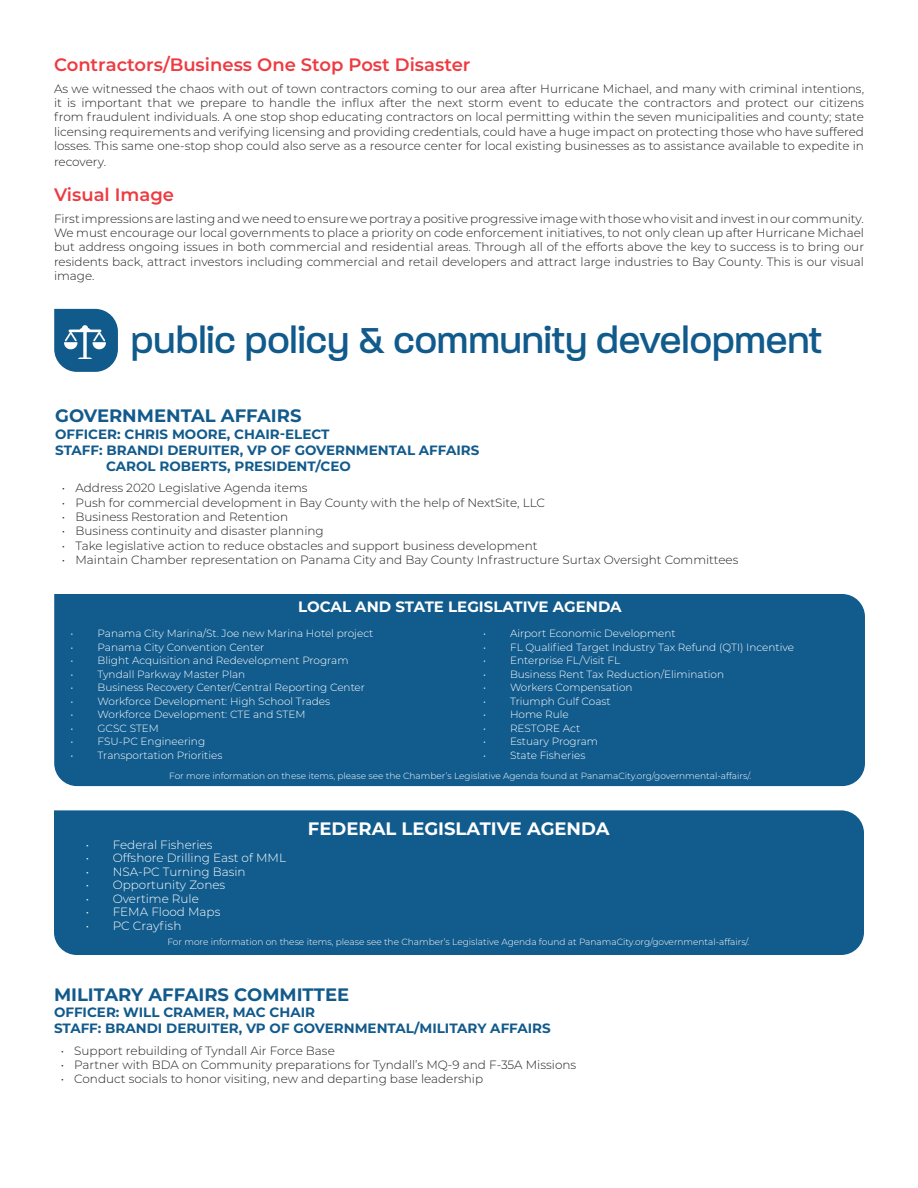
<style>
.page{position:relative;width:918px;height:1188px;background:#fff}
.page>*{position:absolute;margin:0;border:0;box-sizing:border-box;transform-origin:0 0}
.t1{font:500 39px "Paralucent";color:#115a8c}
.t2{font:600 18px "Montserrat";color:#ee3a41}
.t3{font:700 18px "Montserrat";color:#115a8c}
.t4{font:700 18px "Montserrat";color:#fff}
.t5{font:700 15px "Montserrat";color:#fff}
.t6{font:700 13.5px "Montserrat";color:#115a8c}
.t7{font:300 12px/14.4px "Montserrat";color:#231f20;text-align:justify}
.t8{font:300 12px "Montserrat";color:#fff}
.t9{font:300 10.5px "Montserrat";color:#fff}
.t10{font:300 9px "Montserrat";color:#fff}
</style>
<div class="page">
<svg style="left:54px;top:309px;width:64px;height:63px"></svg>
<div style="left:54px;top:594px;width:811px;height:192px;background:#115b8d"></div>
<img style="left:65px;top:322px;width:41px;height:37px">
<div style="left:54px;top:810px;width:810px;height:145px;background:#115b8d"></div>
<p class="t2" style="left:54px;top:52px;width:418px">Contractors/Business One Stop Post Disaster</p>
<p class="t7" style="left:54px;top:81px;width:812px">As we witnessed the chaos with out of town contractors coming to our area after Hurricane Michael, and many with criminal intentions, it is important that we prepare to handle the influx after the next storm event to educate the contractors and protect our citizens from fraudulent individuals. A one stop shop educating contractors on local permitting within the seven municipalities and county; state licensing requirements and verifying licensing and providing credentials, could have a huge impact on protecting those who have suffered losses. This same one-stop shop could also serve as a resource center for local existing businesses as to assistance available to expedite in</p>
<p class="t7" style="left:54px;top:155px;width:54px">recovery.</p>
<p class="t2" style="left:54px;top:182px;width:122px">Visual Image</p>
<p class="t7" style="left:54px;top:211px;width:812px">First impressions are lasting and we need to ensure we portray a positive progressive image with those who visit and invest in our community.<br>We must encourage our local governments to place a priority on code enforcement initiatives, to not only clean up after Hurricane Michael but address ongoing issues in both commercial and residential areas. Through all of the efforts above the key to success is to bring our residents back, attract investors including commercial and retail developers and attract large industries to Bay County. This is our visual image.</p>
<p class="t1" style="left:131px;top:318px;width:692px">public policy &amp; community development</p>
<p class="t3" style="left:55px;top:403px;width:248px">GOVERNMENTAL AFFAIRS</p>
<p class="t6" style="left:55px;top:424px;width:276px">OFFICER: CHRIS MOORE, CHAIR-ELECT</p>
<p class="t6" style="left:55px;top:440px;width:426px">STAFF: BRANDI DERUITER, VP OF GOVERNMENTAL AFFAIRS</p>
<p class="t6" style="left:106px;top:456px;width:246px">CAROL ROBERTS, PRESIDENT/CEO</p>
<p class="t7" style="left:62px;top:480px;width:247px">• Address 2020 Legislative Agenda items</p>
<p class="t7" style="left:62px;top:495px;width:485px">• Push for commercial development in Bay County with the help of NextSite, LLC</p>
<p class="t7" style="left:62px;top:509px;width:228px">• Business Restoration and Retention</p>
<p class="t7" style="left:62px;top:524px;width:263px">• Business continuity and disaster planning</p>
<p class="t7" style="left:62px;top:538px;width:477px">• Take legislative action to reduce obstacles and support business development</p>
<p class="t7" style="left:62px;top:552px;width:678px">• Maintain Chamber representation on Panama City and Bay County Infrastructure Surtax Oversight Committees</p>
<p class="t5" style="left:298px;top:595px;width:325px">LOCAL AND STATE LEGISLATIVE AGENDA</p>
<p class="t9" style="left:71px;top:626px;width:304px">• Panama City Marina/St. Joe new Marina Hotel project</p>
<p class="t9" style="left:71px;top:640px;width:195px">• Panama City Convention Center</p>
<p class="t9" style="left:71px;top:653px;width:280px">• Blight Acquisition and Redevelopment Program</p>
<p class="t9" style="left:71px;top:667px;width:176px">• Tyndall Parkway Master Plan</p>
<p class="t9" style="left:71px;top:680px;width:296px">• Business Recovery Center/Central Reporting Center</p>
<p class="t9" style="left:71px;top:694px;width:261px">• Workforce Development: High School Trades</p>
<p class="t9" style="left:71px;top:707px;width:236px">• Workforce Development: CTE and STEM</p>
<p class="t9" style="left:71px;top:721px;width:90px">• GCSC STEM</p>
<p class="t9" style="left:71px;top:734px;width:136px">• FSU-PC Engineering</p>
<p class="t9" style="left:71px;top:748px;width:153px">• Transportation Priorities</p>
<p class="t10" style="left:169px;top:770px;width:583px">For more information on these items, please see the Chamber’s Legislative Agenda found at PanamaCity.org/governmental-affairs/.</p>
<p class="t9" style="left:483px;top:626px;width:194px">• Airport Economic Development</p>
<p class="t9" style="left:483px;top:640px;width:313px">• FL Qualified Target Industry Tax Refund (QTI) Incentive</p>
<p class="t9" style="left:483px;top:653px;width:139px">• Enterprise FL/Visit FL</p>
<p class="t9" style="left:483px;top:667px;width:243px">• Business Rent Tax Reduction/Elimination</p>
<p class="t9" style="left:483px;top:680px;width:151px">• Workers Compensation</p>
<p class="t9" style="left:483px;top:694px;width:129px">• Triumph Gulf Coast</p>
<p class="t9" style="left:483px;top:707px;width:87px">• Home Rule</p>
<p class="t9" style="left:483px;top:721px;width:99px">• RESTORE Act</p>
<p class="t9" style="left:483px;top:734px;width:117px">• Estuary Program</p>
<p class="t9" style="left:483px;top:748px;width:104px">• State Fisheries</p>
<p class="t4" style="left:308px;top:816px;width:303px">FEDERAL LEGISLATIVE AGENDA</p>
<p class="t8" style="left:86px;top:836px;width:128px">• Federal Fisheries</p>
<p class="t8" style="left:86px;top:850px;width:202px">• Offshore Drilling East of MML</p>
<p class="t8" style="left:86px;top:863px;width:161px">• NSA-PC Turning Basin</p>
<p class="t8" style="left:86px;top:877px;width:141px">• Opportunity Zones</p>
<p class="t8" style="left:86px;top:890px;width:115px">• Overtime Rule</p>
<p class="t8" style="left:86px;top:904px;width:136px">• FEMA Flood Maps</p>
<p class="t8" style="left:86px;top:917px;width:97px">• PC Crayfish</p>
<p class="t10" style="left:167px;top:936px;width:583px">For more information on these items, please see the Chamber’s Legislative Agenda found at PanamaCity.org/governmental-affairs/.</p>
<p class="t3" style="left:54px;top:982px;width:297px">MILITARY AFFAIRS COMMITTEE</p>
<p class="t6" style="left:54px;top:1003px;width:263px">OFFICER: WILL CRAMER, MAC CHAIR</p>
<p class="t6" style="left:54px;top:1019px;width:498px">STAFF: BRANDI DERUITER, VP OF GOVERNMENTAL/MILITARY AFFAIRS</p>
<p class="t7" style="left:61px;top:1043px;width:276px">• Support rebuilding of Tyndall Air Force Base</p>
<p class="t7" style="left:61px;top:1057px;width:517px">• Partner with BDA on Community preparations for Tyndall’s MQ-9 and F-35A Missions</p>
<p class="t7" style="left:61px;top:1071px;width:424px">• Conduct socials to honor visiting, new and departing base leadership</p>
</div>
